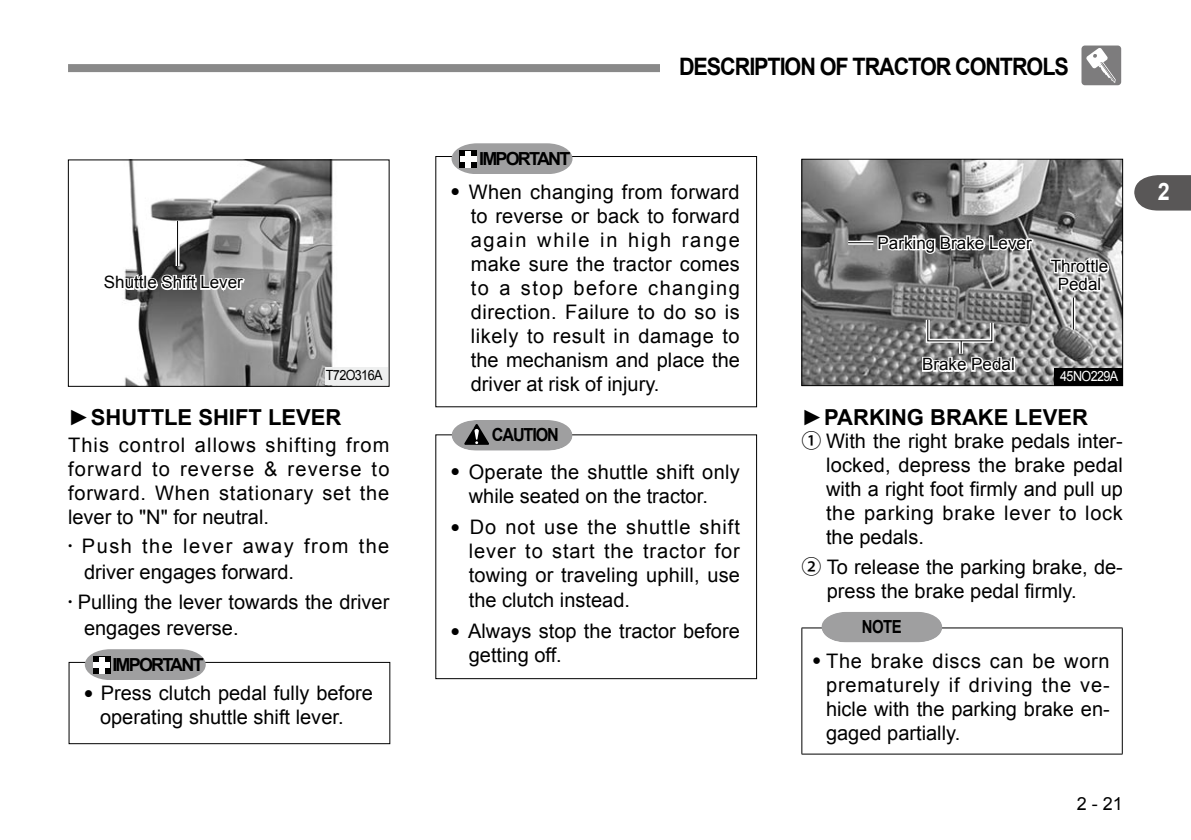
<style>
.page{position:relative;width:1191px;height:840px;background:#fff}
.page>*{position:absolute;margin:0;border:0;box-sizing:border-box;transform-origin:0 0}
.t1{font:26px "Arial";color:#000}
.t2{font:700 24px "Arial";letter-spacing:-.05em;color:#000;scale:.9 1}
.t3{font:700 24px "Arial";color:#fff;scale:.9 1}
.t4{font:700 22px "Arial";color:#000}
.t5{font:20px/24px "Arial";color:#000;text-align:justify}
.t6{font:20px/26px "Arial";letter-spacing:.035em;color:#000}
.t7{font:700 18px "Arial";letter-spacing:-.1em;color:#000}
.t8{font:700 18px "Arial";letter-spacing:-.07em;color:#000;scale:.9 1}
.t9{font:18px "Arial";color:#000}
.t10{font:700 18px "Arial";letter-spacing:-.1em;color:#000;scale:.83 1}
.t11{font:17px/18px "Arial";color:#000;text-align:center}
.t12{font:14px "Arial";letter-spacing:-.05em;color:#000;scale:.9 1}
.t13{font:14px "Arial";letter-spacing:-.05em;color:#fff;scale:.9 1}
.s1{font-size:12px}
.s2{font-family:"Koz Go Pro";font-weight:500}
</style>
<div class="page">
<svg style="left:1081px;top:46px;width:41px;height:40px"></svg>
<div style="left:1081px;top:45px;width:40px;height:40px;background:#7d7c7d;border-radius:3px"></div>
<svg style="left:1086px;top:48px;width:29px;height:35px"></svg>
<div style="left:68px;top:64px;width:643px;height:8px;background:#898989"></div>
<div style="left:660px;top:52px;width:408px;height:31px;background:#fff"></div>
<svg style="left:1134px;top:175px;width:57px;height:35px"></svg>
<hr style="left:801px;top:627px;width:321px;height:1px;background:#000">
<hr style="left:801px;top:628px;width:1px;height:125px;background:#000">
<hr style="left:1122px;top:628px;width:1px;height:125px;background:#000">
<hr style="left:801px;top:753px;width:321px;height:1px;background:#000">
<svg style="left:821px;top:612px;width:121px;height:30px"></svg>
<img style="left:123px;top:161px;width:210px;height:223px">
<div style="left:68px;top:159px;width:321px;height:227px;border:1px solid #000"></div>
<div style="left:325px;top:367px;width:62px;height:17px;background:#eeefef"></div>
<svg style="left:451px;top:420px;width:121px;height:30px"></svg>
<svg style="left:85px;top:649px;width:121px;height:30px"></svg>
<svg style="left:93px;top:656px;width:17px;height:17px"></svg>
<div style="left:99px;top:656px;width:5px;height:17px;background:#fff"></div>
<div style="left:93px;top:662px;width:17px;height:5px;background:#fff"></div>
<div style="left:435px;top:156px;width:322px;height:251px;border:1px solid #000"></div>
<svg style="left:451px;top:143px;width:121px;height:31px"></svg>
<div style="left:460px;top:150px;width:17px;height:18px;background:#000"></div>
<div style="left:466px;top:151px;width:5px;height:16px;background:#fff"></div>
<div style="left:460px;top:156px;width:17px;height:6px;background:#fff"></div>
<img style="left:803px;top:161px;width:318px;height:223px">
<div style="left:801px;top:159px;width:322px;height:227px;border:1px solid #000"></div>
<div style="left:1054px;top:368px;width:69px;height:18px;background:#000"></div>
<svg style="left:920px;top:315px;width:95px;height:59px"></svg>
<svg style="left:1071px;top:297px;width:4px;height:32px"></svg>
<hr style="left:1073px;top:297px;width:1px;height:32px;background:#000">
<svg style="left:1048px;top:255px;width:63px;height:39px"></svg>
<div style="left:1097px;top:276px;width:4px;height:15px;border:3px solid #fff"></div>
<svg style="left:848px;top:233px;width:187px;height:24px"></svg>
<hr style="left:175px;top:221px;width:4px;height:45px;background:#fff">
<hr style="left:177px;top:221px;width:1px;height:45px;background:#000">
<svg style="left:123px;top:271px;width:124px;height:26px"></svg>
<p class="t11" style="left:104px;top:273px;width:140px">Shuttle Shift Lever</p>
<p class="t12" style="left:326px;top:366px;width:64px">T72O316A</p>
<p class="t4" style="left:68px;top:402px;width:53px">►SHUTTLE</p>
<p class="t4" style="left:198px;top:402px;width:14px">SHIFT</p>
<p class="t4" style="left:268px;top:402px;width:16px">LEVER</p>
<p class="t5" style="left:68px;top:432px;width:323px">This control allows shifting from forward to reverse &amp; reverse to forward. When stationary set the lever to "N" for neutral.</p>
<p class="t6" style="left:84px;top:533px;width:307px;text-indent:-16px"><span class="s1">•</span> Push the lever away from the driver engages forward.</p>
<p class="t5" style="left:84px;top:588px;width:307px;line-height:26px;text-indent:-16px"><span class="s1">•</span> Pulling the lever towards the driver engages reverse.</p>
<p class="t7" style="left:112px;top:652px;width:93px">IMPORTANT</p>
<p class="t5" style="left:100px;top:681px;width:274px;text-indent:-16px">● Press clutch pedal fully before operating shuttle shift lever.</p>
<p class="t7" style="left:479px;top:147px;width:93px">IMPORTANT</p>
<p class="t2" style="left:679px;top:50px;width:434px">DESCRIPTION OF TRACTOR CONTROLS</p>
<p class="t5" style="left:471px;top:180px;width:271px;text-indent:-20px">● When changing from forward to reverse or back to forward again while in high range make sure the tractor comes to a stop before changing direction. Failure to do so is likely to result in damage to the mechanism and place the driver at risk of injury.</p>
<p class="t8" style="left:492px;top:422px;width:76px">CAUTION</p>
<p class="t5" style="left:469px;top:459px;width:273px;text-indent:-18px">● Operate the shuttle shift only while seated on the tractor.</p>
<p class="t5" style="left:469px;top:515px;width:273px;text-indent:-18px">● Do not use the shuttle shift lever to start the tractor for towing or traveling uphill, use the clutch instead.</p>
<p class="t5" style="left:469px;top:619px;width:272px;text-indent:-18px">● Always stop the tractor before getting off.</p>
<p class="t11" style="left:877px;top:234px;width:156px">Parking Brake Lever</p>
<p class="t11" style="left:1050px;top:257px;width:59px">Throttle<br>Pedal</p>
<p class="t11" style="left:922px;top:355px;width:94px">Brake Pedal</p>
<p class="t13" style="left:1060px;top:367px;width:66px">45NO229A</p>
<p class="t4" style="left:801px;top:402px;width:288px">►PARKING BRAKE LEVER</p>
<p class="t5" style="left:826px;top:428px;width:298px;text-indent:-24px"><span class="s2">①</span> With the right brake pedals inter&shy;locked, depress the brake pedal with a right foot firmly and pull up the parking brake lever to lock the pedals.</p>
<p class="t5" style="left:826px;top:554px;width:298px;text-indent:-25px"><span class="s2">②</span> To release the parking brake, de&shy;press the brake pedal firmly.</p>
<p class="t10" style="left:861px;top:614px;width:50px">NOTE</p>
<p class="t5" style="left:826px;top:648px;width:285px">The brake discs can be worn prematurely if driving the ve&shy;hicle with the parking brake en&shy;gaged partially.</p>
<h1 class="t1" style="left:812px;top:643px;width:11px">•</h1>
<p class="t9" style="left:1076px;top:791px;width:48px">2 - 21</p>
<p class="t3" style="left:1157px;top:175px;width:15px">2</p>
</div>
